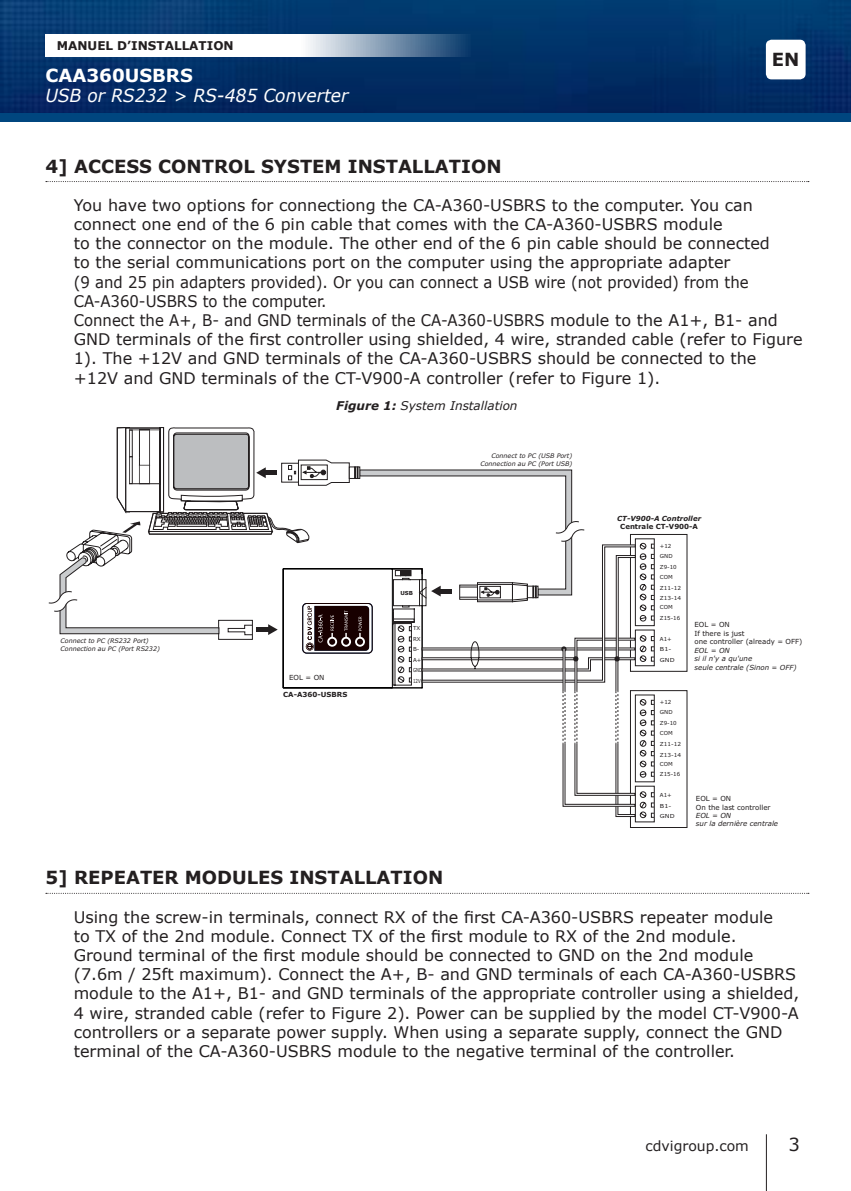
<style>
.page{position:relative;width:851px;height:1191px;background:#fff}
.page>*{position:absolute;margin:0;border:0;box-sizing:border-box;transform-origin:0 0}
.t1{font:700 18px "Verdana";color:#231f20}
.t2{font:italic 18px "Verdana";color:#fff;scale:.95 1}
.t3{font:700 18px "Verdana";color:#fff}
.t4{font:18px "Verdana";color:#231f20}
.t5{font:16px/19.2px "Verdana";color:#231f20}
.t6{font:14px "Verdana";color:#231f20}
.t7{font:italic 12px "Verdana";color:#231f20}
.t8{font:700 12px "Verdana";color:#231f20}
.t9{font:7px/8.4px "Verdana";color:#231f20}
.t10{font:italic 7px/8.4px "Verdana";color:#231f20}
.t11{font:700 7px "Verdana";color:#231f20}
.t12{font:italic 700 7px "Verdana";color:#231f20}
.t13{font:italic 6.4px/7.6px "Verdana";color:#231f20;text-align:right}
.t14{font:5.6px/10.6px "Verdana";color:#231f20}
.t15{font:700 5.6px "Verdana";color:#231f20}
.s1{font-weight:700}
</style>
<div class="page">
<hr style="left:765px;top:1134px;width:1px;height:57px;background:#231f20">
<svg style="left:45px;top:181px;width:763px;height:1px"></svg>
<svg style="left:45px;top:892px;width:763px;height:2px"></svg>
<svg style="left:49px;top:427px;width:638px;height:401px"></svg>
<img style="left:0;top:0;width:850px;height:113px">
<svg style="left:45px;top:34px;width:426px;height:23px"></svg>
<div style="left:765px;top:40px;width:40px;height:39px;background:#fff;border-radius:6px"></div>
<div style="left:0;top:113px;width:850px;height:9px;background:#00467f"></div>
<p class="t8" style="left:57px;top:37px;width:178px">MANUEL D’INSTALLATION</p>
<p class="t3" style="left:45px;top:63px;width:149px">CAA360USBRS</p>
<p class="t2" style="left:45px;top:83px;width:320px">USB or RS232 &gt; RS-485 Converter</p>
<p class="t1" style="left:771px;top:47px;width:29px">EN</p>
<p class="t1" style="left:45px;top:153px;width:457px">4] ACCESS CONTROL SYSTEM INSTALLATION</p>
<p class="t5" style="left:74px;top:195px;width:730px">You have two options for connectiong the CA-A360-USBRS to the computer. You can connect one end of the 6 pin cable that comes with the CA-A360-USBRS module<br>to the connector on the module. The other end of the 6 pin cable should be connected<br>to the serial communications port on the computer using the appropriate adapter<br>(9 and 25 pin adapters provided). Or you can connect a USB wire (not provided) from the CA-A360-USBRS to the computer.<br>Connect the A+, B- and GND terminals of the CA-A360-USBRS module to the A1+, B1- and GND terminals of the first controller using shielded, 4 wire, stranded cable (refer to Figure 1). The +12V and GND terminals of the CA-A360-USBRS should be connected to the +12V and GND terminals of the CT-V900-A controller (refer to Figure 1).</p>
<p class="t7" style="left:336px;top:398px;width:183px"><span class="s1">Figure 1:</span> System Installation</p>
<p class="t13" style="left:60px;top:636px;width:101px;text-align:left">Connect to PC (RS232 Port)<br>Connection au PC (Port RS232)</p>
<p class="t9" style="left:289px;top:673px;width:37px">EOL = ON</p>
<p class="t11" style="left:283px;top:690px;width:66px">CA-A360-USBRS</p>
<p class="t15" style="left:400px;top:589px;width:14px">USB</p>
<p class="t14" style="left:413px;top:623px;width:9px">TX</p>
<p class="t14" style="left:413px;top:633px;width:11px">RX<br>B-<br>A+<br>GND<br>12V</p>
<p class="t13" style="left:480px;top:452px;width:93px">Connect to PC (USB Port)<br>Connection au PC (Port USB)</p>
<p class="t12" style="left:617px;top:514px;width:85px">CT-V900-A Controller</p>
<p class="t11" style="left:620px;top:522px;width:79px">Centrale CT-V900-A</p>
<p class="t14" style="left:660px;top:540px;width:13px">+12</p>
<p class="t14" style="left:659px;top:551px;width:23px">GND<br>Z9-10<br>COM<br>Z11-12<br>Z13-14</p>
<p class="t14" style="left:660px;top:602px;width:22px">COM<br>Z15-16</p>
<p class="t14" style="left:659px;top:633px;width:16px">A1+<br>B1-<br>GND</p>
<p class="t14" style="left:659px;top:696px;width:23px">+12<br>GND<br>Z9-10<br>COM<br>Z11-12<br>Z13-14</p>
<p class="t14" style="left:660px;top:758px;width:22px">COM<br>Z15-16</p>
<p class="t14" style="left:659px;top:789px;width:16px">A1+<br>B1-<br>GND</p>
<p class="t9" style="left:694px;top:620px;width:109px">EOL = ON<br>If there is just<br>one controller (already = OFF)</p>
<p class="t10" style="left:694px;top:645px;width:103px">EOL = ON<br>si il n'y a qu'une<br>seule centrale (Sinon = OFF)</p>
<p class="t9" style="left:695px;top:794px;width:76px">EOL = ON<br>On the last controller</p>
<p class="t10" style="left:695px;top:811px;width:84px">EOL = ON<br>sur la dernière centrale</p>
<p class="t1" style="left:45px;top:865px;width:399px">5] REPEATER MODULES INSTALLATION</p>
<p class="t5" style="left:74px;top:907px;width:726px">Using the screw-in terminals, connect RX of the first CA-A360-USBRS repeater module<br>to TX of the 2nd module. Connect TX of the first module to RX of the 2nd module.<br>Ground terminal of the first module should be connected to GND on the 2nd module (7.6m / 25ft maximum). Connect the A+, B- and GND terminals of each CA-A360-USBRS module to the A1+, B1- and GND terminals of the appropriate controller using a shielded, 4 wire, stranded cable (refer to Figure 2). Power can be supplied by the model CT-V900-A controllers or a separate power supply. When using a separate supply, connect the GND terminal of the CA-A360-USBRS module to the negative terminal of the controller.</p>
<p class="t6" style="left:645px;top:1136px;width:105px">cdvigroup.com</p>
<p class="t4" style="left:788px;top:1132px;width:13px">3</p>
</div>
